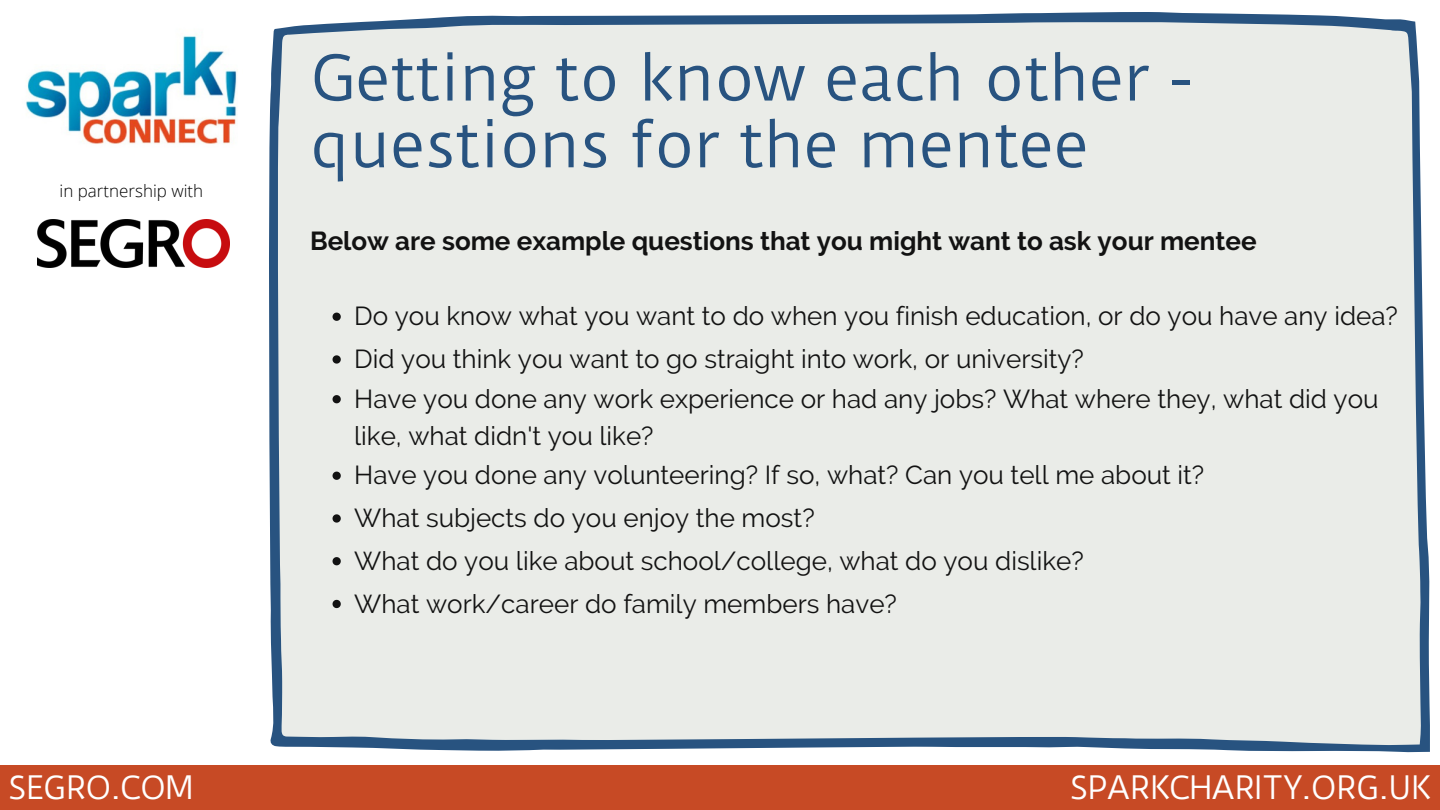
<style>
.page{position:relative;width:1440px;height:810px;background:#fff}
.page>*{position:absolute;margin:0;border:0;box-sizing:border-box;transform-origin:0 0}
.t1{font:61px/66.8px "Duru Sans";letter-spacing:-.01em;color:#285380}
.t2{font:30.3px "Duru Sans";letter-spacing:-.01em;color:#fff}
.t3{font:26px/36.8px "Raleway";color:#121212}
.t4{font:700 26px "Raleway";color:#121212}
.t5{font:300 17px "Open Sans";color:#000}
</style>
<div class="page">
<div style="left:269px;top:12px;width:1161px;height:740px;background:#eaece8"></div>
<svg style="left:333px;top:313px;width:8px;height:8px"></svg>
<svg style="left:333px;top:355px;width:8px;height:9px"></svg>
<svg style="left:333px;top:395px;width:8px;height:8px"></svg>
<svg style="left:333px;top:472px;width:8px;height:8px"></svg>
<svg style="left:333px;top:514px;width:8px;height:9px"></svg>
<svg style="left:333px;top:557px;width:8px;height:8px"></svg>
<svg style="left:333px;top:600px;width:8px;height:8px"></svg>
<div style="left:0;top:765px;width:1440px;height:45px;background:#c74a25"></div>
<img style="left:26px;top:35px;width:212px;height:109px">
<img style="left:37px;top:220px;width:192px;height:47px">
<p class="t5" style="left:60px;top:179px;width:145px">in partnership with</p>
<p class="t1" style="left:310px;top:45px;width:885px">Getting to know each other - questions for the mentee</p>
<p class="t4" style="left:310px;top:225px;width:948px">Below are some example questions that you might want to ask your mentee</p>
<p class="t3" style="left:354px;top:298px;width:1045px">Do you know what you want to do when you finish education, or do you have any idea?</p>
<p class="t3" style="left:354px;top:341px;width:731px">Did you think you want to go straight into work, or university?</p>
<p class="t3" style="left:354px;top:380px;width:1026px">Have you done any work experience or had any jobs? What where they, what did you like, what didn't you like?</p>
<p class="t3" style="left:354px;top:457px;width:852px">Have you done any volunteering? If so, what? Can you tell me about it?</p>
<p class="t3" style="left:354px;top:500px;width:462px">What subjects do you enjoy the most?</p>
<p class="t3" style="left:354px;top:542px;width:731px">What do you like about school/college, what do you dislike?</p>
<p class="t3" style="left:354px;top:585px;width:544px">What work/career do family members have?</p>
<p class="t2" style="left:9px;top:769px;width:186px">SEGRO.COM</p>
<p class="t2" style="left:1070px;top:769px;width:363px">SPARKCHARITY.ORG.UK</p>
</div>
